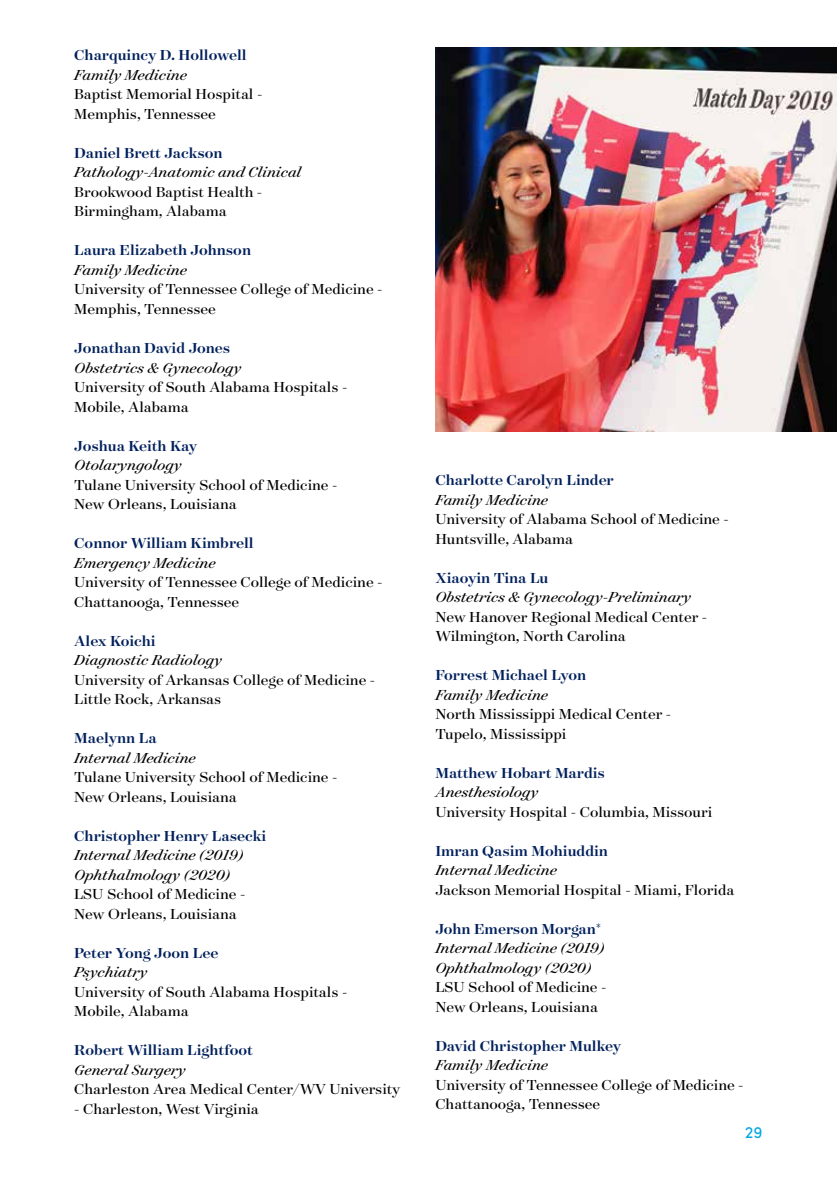
<style>
.page{position:relative;width:837px;height:1188px;background:#fff}
.page>*{position:absolute;margin:0;border:0;box-sizing:border-box;transform-origin:0 0}
.t1{font:16.5px/19.5px "Surveyor Display";color:#000}
.t2{font:italic 16.5px/19.5px "Surveyor Display";color:#000}
.t3{font:500 16.5px "Surveyor Display";color:#00205c}
.t4{font:16.5px "Sofia Pro";color:#00a7e1}
</style>
<div class="page">
<img style="left:435px;top:47px;width:402px;height:385px">
<p class="t3" style="left:74px;top:45px;width:174px">Charquincy D. Hollowell</p>
<p class="t2" style="left:74px;top:64px;width:114px">Family Medicine</p>
<p class="t1" style="left:74px;top:84px;width:190px">Baptist Memorial Hospital -<br>Memphis, Tennessee</p>
<p class="t3" style="left:74px;top:143px;width:150px">Daniel Brett Jackson</p>
<p class="t2" style="left:74px;top:162px;width:229px">Pathology-Anatomic and Clinical</p>
<p class="t1" style="left:74px;top:182px;width:190px">Brookwood Baptist Health -<br>Birmingham, Alabama</p>
<p class="t3" style="left:74px;top:240px;width:178px">Laura Elizabeth Johnson</p>
<p class="t2" style="left:74px;top:259px;width:114px">Family Medicine</p>
<p class="t1" style="left:74px;top:279px;width:310px">University of Tennessee College of Medicine -<br>Memphis, Tennessee</p>
<p class="t3" style="left:74px;top:338px;width:158px">Jonathan David Jones</p>
<p class="t2" style="left:74px;top:357px;width:169px">Obstetrics &amp; Gynecology</p>
<p class="t1" style="left:74px;top:377px;width:275px">University of South Alabama Hospitals -<br>Mobile, Alabama</p>
<p class="t3" style="left:74px;top:435px;width:124px">Joshua Keith Kay</p>
<p class="t2" style="left:74px;top:454px;width:109px">Otolaryngology</p>
<p class="t1" style="left:74px;top:474px;width:265px">Tulane University School of Medicine -<br>New Orleans, Louisiana</p>
<p class="t3" style="left:74px;top:533px;width:181px">Connor William Kimbrell</p>
<p class="t2" style="left:74px;top:552px;width:143px">Emergency Medicine</p>
<p class="t1" style="left:74px;top:572px;width:310px">University of Tennessee College of Medicine -<br>Chattanooga, Tennessee</p>
<p class="t3" style="left:74px;top:630px;width:83px">Alex Koichi</p>
<p class="t2" style="left:74px;top:649px;width:149px">Diagnostic Radiology</p>
<p class="t1" style="left:74px;top:669px;width:302px">University of Arkansas College of Medicine -<br>Little Rock, Arkansas</p>
<p class="t3" style="left:74px;top:728px;width:84px">Maelynn La</p>
<p class="t2" style="left:74px;top:747px;width:123px">Internal Medicine</p>
<p class="t1" style="left:74px;top:767px;width:265px">Tulane University School of Medicine -<br>New Orleans, Louisiana</p>
<p class="t3" style="left:74px;top:825px;width:194px">Christopher Henry Lasecki</p>
<p class="t2" style="left:74px;top:845px;width:170px">Internal Medicine (2019)<br>Ophthalmology (2020)</p>
<p class="t1" style="left:74px;top:884px;width:173px">LSU School of Medicine -<br>New Orleans, Louisiana</p>
<p class="t3" style="left:74px;top:942px;width:146px">Peter Yong Joon Lee</p>
<p class="t2" style="left:74px;top:962px;width:75px">Psychiatry</p>
<p class="t1" style="left:74px;top:981px;width:275px">University of South Alabama Hospitals -<br>Mobile, Alabama</p>
<p class="t3" style="left:74px;top:1040px;width:180px">Robert William Lightfoot</p>
<p class="t2" style="left:74px;top:1059px;width:113px">General Surgery</p>
<p class="t1" style="left:74px;top:1079px;width:327px">Charleston Area Medical Center/WV University</p>
<p class="t1" style="left:74px;top:1098px;width:186px">- Charleston, West Virginia</p>
<p class="t3" style="left:435px;top:470px;width:180px">Charlotte Carolyn Linder</p>
<p class="t2" style="left:435px;top:489px;width:114px">Family Medicine</p>
<p class="t1" style="left:435px;top:509px;width:295px">University of Alabama School of Medicine -<br>Huntsville, Alabama</p>
<p class="t3" style="left:435px;top:567px;width:115px">Xiaoyin Tina Lu</p>
<p class="t2" style="left:435px;top:587px;width:257px">Obstetrics &amp; Gynecology-Preliminary</p>
<p class="t1" style="left:435px;top:606px;width:273px">New Hanover Regional Medical Center -<br>Wilmington, North Carolina</p>
<p class="t3" style="left:435px;top:665px;width:152px">Forrest Michael Lyon</p>
<p class="t2" style="left:435px;top:684px;width:114px">Family Medicine</p>
<p class="t1" style="left:435px;top:704px;width:237px">North Mississippi Medical Center -<br>Tupelo, Mississippi</p>
<p class="t3" style="left:435px;top:763px;width:171px">Matthew Hobart Mardis</p>
<p class="t2" style="left:435px;top:782px;width:105px">Anesthesiology</p>
<p class="t1" style="left:435px;top:801px;width:279px">University Hospital - Columbia, Missouri</p>
<p class="t3" style="left:435px;top:841px;width:174px">Imran Qasim Mohiuddin</p>
<p class="t2" style="left:435px;top:860px;width:123px">Internal Medicine</p>
<p class="t1" style="left:435px;top:879px;width:300px">Jackson Memorial Hospital - Miami, Florida</p>
<p class="t3" style="left:435px;top:919px;width:168px">John Emerson Morgan*</p>
<p class="t2" style="left:435px;top:938px;width:170px">Internal Medicine (2019)<br>Ophthalmology (2020)</p>
<p class="t1" style="left:435px;top:977px;width:173px">LSU School of Medicine -<br>New Orleans, Louisiana</p>
<p class="t3" style="left:435px;top:1036px;width:187px">David Christopher Mulkey</p>
<p class="t2" style="left:435px;top:1055px;width:114px">Family Medicine</p>
<p class="t1" style="left:435px;top:1074px;width:310px">University of Tennessee College of Medicine -<br>Chattanooga, Tennessee</p>
<p class="t4" style="left:745px;top:1120px;width:19px">29</p>
</div>
